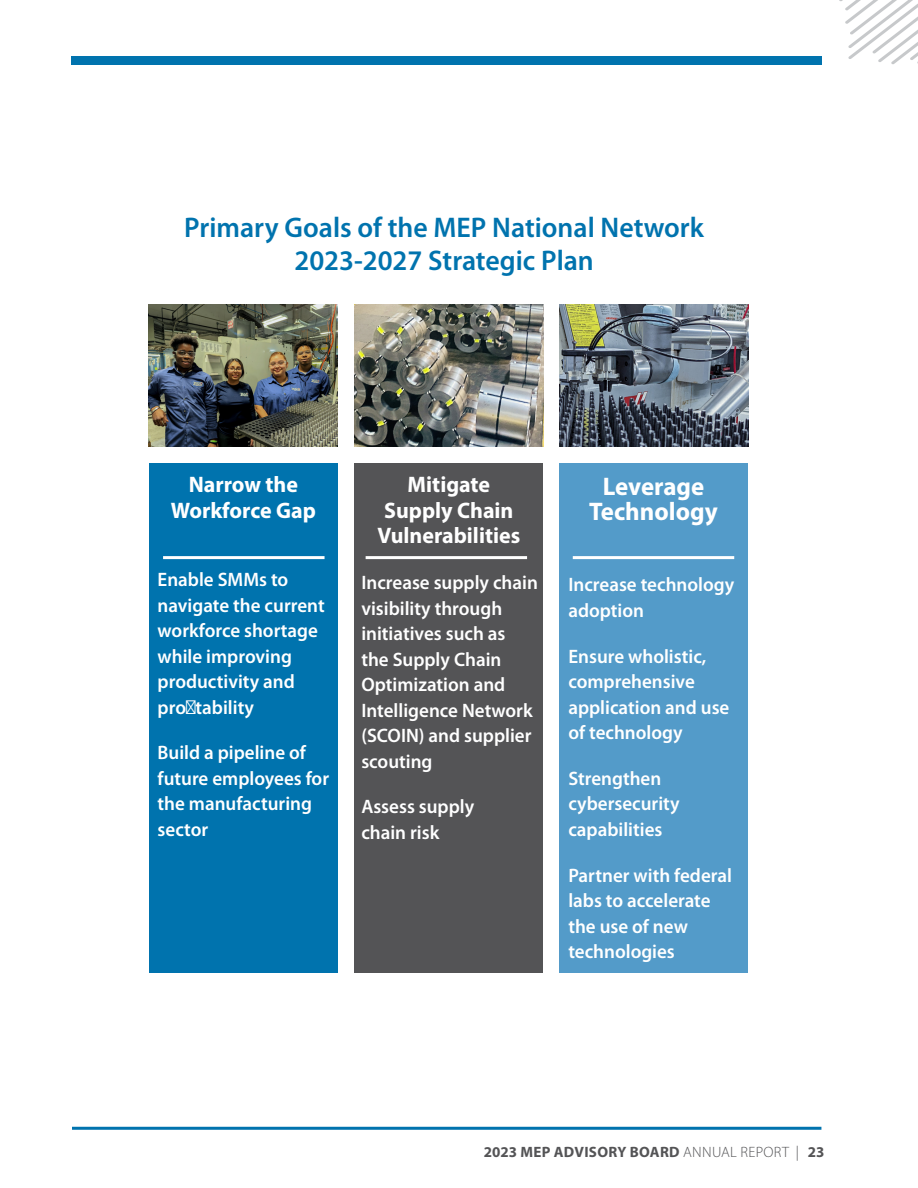
<style>
.page{position:relative;width:918px;height:1188px;background:#fff}
.page>*{position:absolute;margin:0;border:0;box-sizing:border-box;transform-origin:0 0}
._6__Subhead{font:600 28.5px/33px "Myriad Pro";color:#0073ae;text-align:center}
._6a__Subhead_2{font:700 25.5px/25.5px "Myriad Pro";color:#fff;text-align:center}
._6a__Subhead_2-2{font:700 22.5px/25.5px "Myriad Pro";color:#fff;text-align:center}
._6a__Subhead_2-3{font:600 19.5px/25.5px "Myriad Pro";color:#fff}
.t1{font:700 15px "Myriad Pro";letter-spacing:.02em;color:#545456}
.s1{font-weight:300}
</style>
<div class="page">
<hr style="left:72px;top:1127px;width:749px;height:3px;background:#0073ae">
<div style="left:71px;top:56px;width:750px;height:9px;background:#0073ae"></div>
<svg style="left:839px;top:0;width:79px;height:64px"></svg>
<div style="left:560px;top:463px;width:188px;height:509px;background:#539bc9"></div>
<div style="left:150px;top:463px;width:188px;height:509px;background:#0073ae"></div>
<div style="left:355px;top:463px;width:188px;height:509px;background:#545456"></div>
<img style="left:355px;top:305px;width:189px;height:141px">
<img style="left:560px;top:305px;width:189px;height:141px">
<img style="left:149px;top:305px;width:188px;height:141px">
<hr style="left:163px;top:556px;width:162px;height:3px;background:#fff">
<hr style="left:366px;top:556px;width:161px;height:3px;background:#fff">
<hr style="left:573px;top:556px;width:161px;height:3px;background:#fff">
<p class="_6__Subhead" style="left:184px;top:210px;width:521px">Primary Goals of the MEP National Network<br>2023-2027 Strategic Plan</p>
<p class="_6a__Subhead_2-2" style="left:171px;top:471px;width:147px">Narrow the<br>Workforce Gap</p>
<p class="_6a__Subhead_2-3" style="left:158px;top:566px;width:169px">Enable SMMs to navigate the current workforce shortage while improving productivity and profitability</p>
<p class="_6a__Subhead_2-3" style="left:158px;top:740px;width:173px">Build a pipeline of future employees for the manufacturing sector</p>
<p class="_6a__Subhead_2-2" style="left:377px;top:471px;width:144px">Mitigate<br>Supply Chain<br>Vulnerabilities</p>
<p class="_6a__Subhead_2-3" style="left:361px;top:569px;width:178px">Increase supply chain visibility through initiatives such as<br>the Supply Chain<br>Optimization and<br>Intelligence Network (SCOIN) and supplier scouting</p>
<p class="_6a__Subhead_2-3" style="left:361px;top:794px;width:115px">Assess supply chain risk</p>
<p class="_6a__Subhead_2" style="left:589px;top:472px;width:130px">Leverage<br>Technology</p>
<p class="_6a__Subhead_2-3" style="left:568px;top:572px;width:167px">Increase technology adoption</p>
<p class="_6a__Subhead_2-3" style="left:568px;top:643px;width:163px">Ensure wholistic, comprehensive application and use of technology</p>
<p class="_6a__Subhead_2-3" style="left:568px;top:765px;width:113px">Strengthen cybersecurity capabilities</p>
<p class="_6a__Subhead_2-3" style="left:568px;top:862px;width:165px">Partner with federal labs to accelerate the use of new technologies</p>
<p class="t1" style="left:484px;top:1142px;width:342px">2023 MEP ADVISORY BOARD <span class="s1">ANNUAL REPORT |</span> 23</p>
</div>
